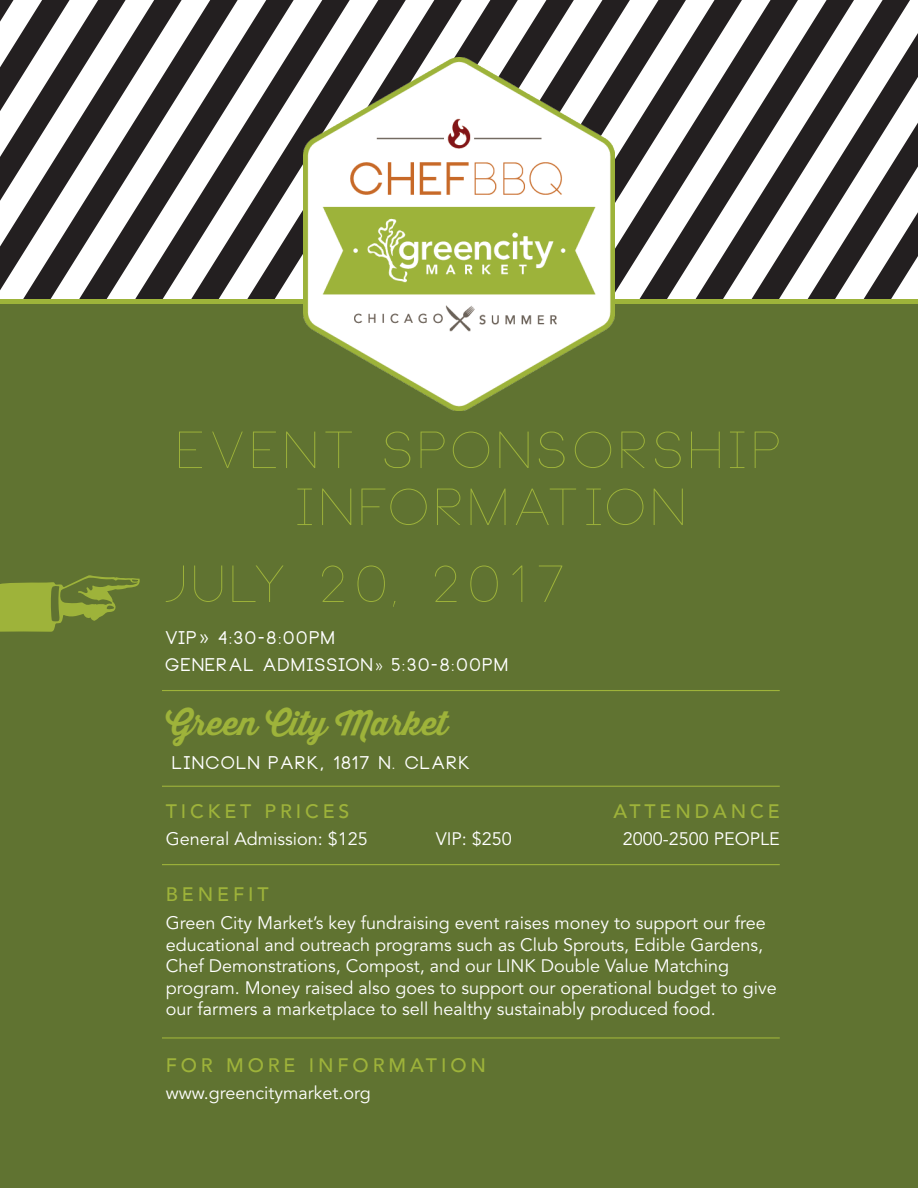
<style>
.page{position:relative;width:918px;height:1188px;background:#fff}
.page>*{position:absolute;margin:0;border:0;box-sizing:border-box;transform-origin:0 0}
.Titles{font:100 51px "Neou";letter-spacing:.1em;color:#9eb33a}
.t1{font:700 33px "Thirsty Script";color:#9eb33a}
.Body_Header{font:500 19.5px "Avenir";letter-spacing:.2em;color:#9eb33a}
.t2{font:18px/21.6px "Avenir LT Std";color:#fff}
.t3{font:700 18px "Neou";letter-spacing:.075em;color:#fff}
.s1{font-family:"Avenir LT Std";font-weight:300;font-size:22.5px}
.s2{font-family:"Avenir LT Std";font-weight:300}
</style>
<div class="page">
<svg style="left:0;top:0;width:8px;height:290px"></svg>
<svg style="left:8px;top:0;width:56px;height:299px"></svg>
<svg style="left:64px;top:0;width:56px;height:299px"></svg>
<svg style="left:120px;top:0;width:56px;height:299px"></svg>
<svg style="left:176px;top:0;width:56px;height:299px"></svg>
<svg style="left:232px;top:0;width:56px;height:299px"></svg>
<svg style="left:288px;top:0;width:56px;height:278px"></svg>
<svg style="left:344px;top:0;width:56px;height:58px"></svg>
<svg style="left:400px;top:0;width:56px;height:58px"></svg>
<svg style="left:456px;top:0;width:56px;height:58px"></svg>
<svg style="left:512px;top:0;width:56px;height:58px"></svg>
<svg style="left:568px;top:0;width:56px;height:293px"></svg>
<svg style="left:624px;top:0;width:56px;height:299px"></svg>
<svg style="left:680px;top:0;width:230px;height:299px"></svg>
<svg style="left:736px;top:33px;width:182px;height:266px"></svg>
<svg style="left:792px;top:123px;width:126px;height:176px"></svg>
<div style="left:0;top:303px;width:918px;height:885px;background:#607331"></div>
<hr style="left:0;top:299px;width:918px;height:4px;background:#9eb43a">
<img style="left:303px;top:58px;width:312px;height:353px">
<svg style="left:0;top:575px;width:140px;height:57px"></svg>
<hr style="left:162px;top:690px;width:618px;height:1px;background:#9eb33a">
<hr style="left:162px;top:786px;width:618px;height:1px;background:#9eb33a">
<hr style="left:162px;top:1037px;width:618px;height:2px;background:#9eb33a">
<hr style="left:162px;top:864px;width:618px;height:1px;background:#9eb33a">
<p class="Titles" style="left:179px;top:425px;width:606px">EVENT SPONSORSHIP</p>
<p class="Titles" style="left:297px;top:482px;width:392px">INFORMATION</p>
<p class="Titles" style="left:166px;top:559px;width:403px">JULY 20, 2017</p>
<p class="t3" style="left:166px;top:629px;width:171px">VIP<span class="s1">»</span> 4:30-8:00PM</p>
<p class="t3" style="left:166px;top:656px;width:344px">GENERAL ADMISSION<span class="s2">»</span> 5:30-8:00PM</p>
<p class="t1" style="left:166px;top:698px;width:283px">Green City Market</p>
<p class="t3" style="left:173px;top:753px;width:300px">LINCOLN PARK, 1817 N. CLARK</p>
<p class="Body_Header" style="left:166px;top:794px;width:185px">TICKET PRICES</p>
<p class="t2" style="left:166px;top:829px;width:204px">General Admission: $125</p>
<p class="t2" style="left:436px;top:829px;width:78px">VIP: $250</p>
<p class="Body_Header" style="left:614px;top:794px;width:168px">ATTENDANCE</p>
<p class="t2" style="left:623px;top:829px;width:159px">2000-2500 PEOPLE</p>
<p class="Body_Header" style="left:166px;top:877px;width:104px">BENEFIT</p>
<p class="t2" style="left:166px;top:913px;width:612px">Green City Market’s key fundraising event raises money to support our free educational and outreach programs such as Club Sprouts, Edible Gardens, Chef Demonstrations, Compost, and our LINK Double Value Matching program. Money raised also goes to support our operational budget to give our farmers a marketplace to sell healthy sustainably produced food.</p>
<p class="Body_Header" style="left:166px;top:1049px;width:322px">FOR MORE INFORMATION</p>
<p class="t2" style="left:166px;top:1082px;width:206px">www.greencitymarket.org</p>
</div>
